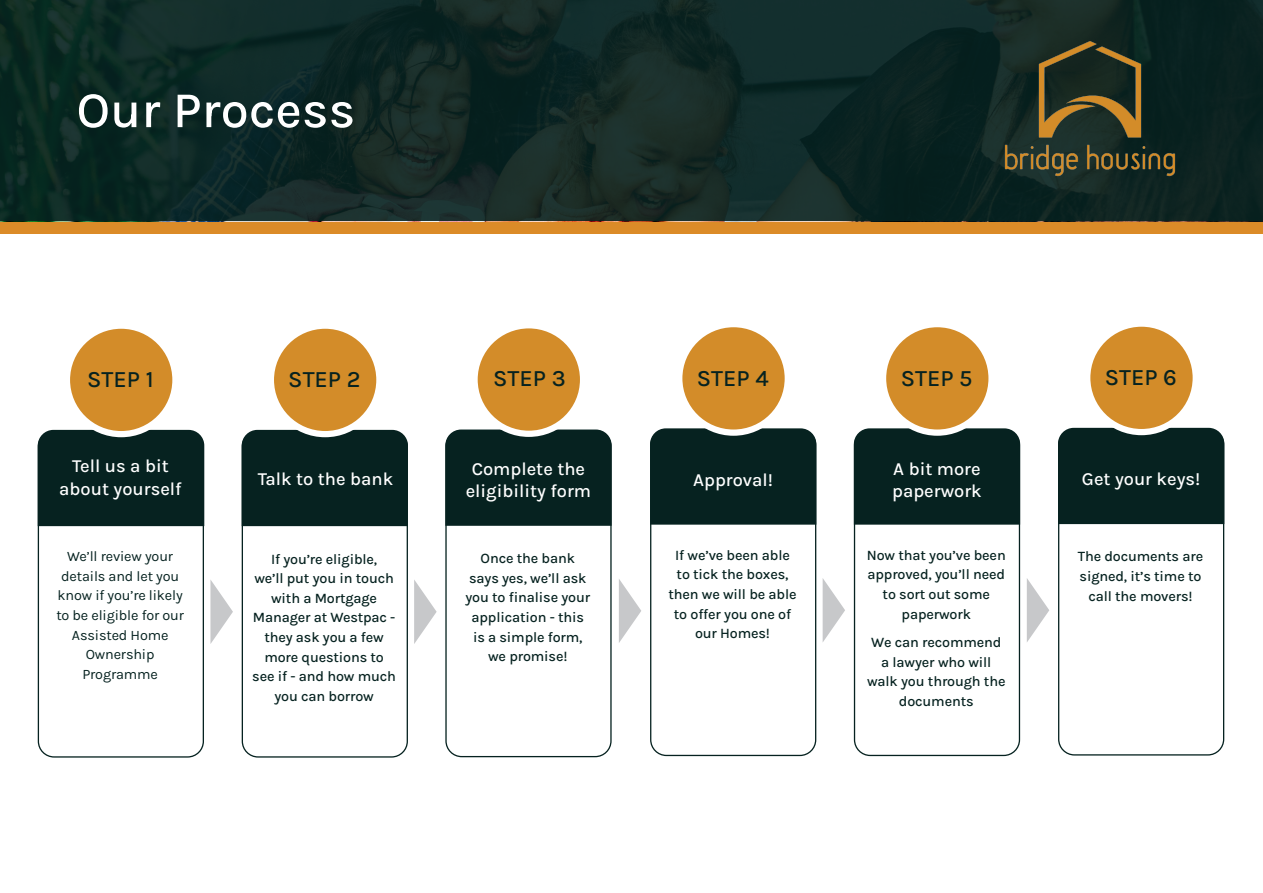
<style>
.page{position:relative;width:1263px;height:893px;background:#fff}
.page>*{position:absolute;margin:0;border:0;box-sizing:border-box;transform-origin:0 0}
.t1{font:500 50.85px "Karla";color:#fff}
.t2{font:500 23.25px "Karla";color:#062220}
.t3{font:500 18.3px/22.2px "Karla";color:#fff;text-align:center}
.t4{font:500 14.4px/19.6px "Karla";letter-spacing:-.01em;color:#062220;text-align:center}
.t5{font:14.4px/19.6px "Karla";letter-spacing:-.01em;color:#062220;text-align:center}
</style>
<div class="page">
<div style="left:0;top:201px;width:1263px;height:32px;background:#db8b28"></div>
<div style="left:0;top:0;width:1263px;height:221px;background:linear-gradient(to right,#102b26,#102523)"></div>
<img style="left:1001px;top:29px;width:178px;height:164px">
<div style="left:38px;top:430px;width:166px;height:328px;border:1px solid #062220;border-radius:16px"></div>
<div style="left:38px;top:430px;width:166px;height:96px;background:#062220"></div>
<div style="left:67px;top:326px;width:108px;height:108px;background:#d38c29;border-radius:50%"></div>
<div style="left:64px;top:323px;width:115px;height:114px;border:6px solid #fff;border-radius:50%"></div>
<div style="left:242px;top:430px;width:166px;height:328px;border:1px solid #062220;border-radius:16px"></div>
<div style="left:242px;top:430px;width:166px;height:96px;background:#062220"></div>
<div style="left:271px;top:326px;width:108px;height:108px;background:#d38c29;border-radius:50%"></div>
<div style="left:268px;top:323px;width:114px;height:114px;border:6px solid #fff;border-radius:50%"></div>
<div style="left:445px;top:430px;width:167px;height:327px;border:1px solid #062220;border-radius:16px"></div>
<div style="left:445px;top:429px;width:167px;height:97px;background:#062220"></div>
<div style="left:475px;top:325px;width:108px;height:109px;background:#d38c29;border-radius:50%"></div>
<div style="left:471px;top:322px;width:115px;height:115px;border:6px solid #fff;border-radius:50%"></div>
<div style="left:650px;top:429px;width:166px;height:327px;border:1px solid #062220;border-radius:16px"></div>
<div style="left:650px;top:428px;width:166px;height:97px;background:#062220"></div>
<div style="left:679px;top:324px;width:109px;height:109px;background:#d38c29;border-radius:50%"></div>
<div style="left:676px;top:321px;width:115px;height:115px;border:6px solid #fff;border-radius:50%"></div>
<div style="left:854px;top:429px;width:166px;height:327px;border:1px solid #062220;border-radius:16px"></div>
<div style="left:854px;top:428px;width:166px;height:97px;background:#062220"></div>
<div style="left:883px;top:324px;width:108px;height:109px;background:#d38c29;border-radius:50%"></div>
<div style="left:880px;top:321px;width:115px;height:115px;border:6px solid #fff;border-radius:50%"></div>
<div style="left:1058px;top:428px;width:166px;height:328px;border:1px solid #062220;border-radius:16px"></div>
<div style="left:1058px;top:428px;width:166px;height:96px;background:#062220"></div>
<div style="left:1087px;top:324px;width:109px;height:108px;background:#d38c29;border-radius:50%"></div>
<div style="left:1084px;top:320px;width:115px;height:115px;border:6px solid #fff;border-radius:50%"></div>
<svg style="left:210px;top:580px;width:23px;height:64px"></svg>
<svg style="left:414px;top:580px;width:23px;height:64px"></svg>
<svg style="left:619px;top:579px;width:22px;height:64px"></svg>
<svg style="left:823px;top:579px;width:22px;height:63px"></svg>
<svg style="left:1027px;top:578px;width:22px;height:64px"></svg>
<p class="t1" style="left:76px;top:77px;width:280px">Our Process</p>
<p class="t2" style="left:87px;top:364px;width:68px">STEP 1</p>
<p class="t2" style="left:288px;top:364px;width:74px">STEP 2</p>
<p class="t2" style="left:493px;top:363px;width:74px">STEP 3</p>
<p class="t2" style="left:697px;top:363px;width:73px">STEP 4</p>
<p class="t2" style="left:901px;top:363px;width:73px">STEP 5</p>
<p class="t2" style="left:1105px;top:362px;width:74px">STEP 6</p>
<p class="t3" style="left:72px;top:455px;width:98px">Tell us a bit</p>
<p class="t3" style="left:59px;top:477px;width:124px">about yourself</p>
<p class="t3" style="left:258px;top:467px;width:137px">Talk to the bank</p>
<p class="t3" style="left:466px;top:457px;width:127px">Complete the eligibility form</p>
<p class="t3" style="left:693px;top:468px;width:81px">Approval!</p>
<p class="t3" style="left:893px;top:457px;width:89px">A bit more</p>
<p class="t3" style="left:892px;top:479px;width:91px">paperwork</p>
<p class="t3" style="left:1082px;top:467px;width:120px">Get your keys!</p>
<p class="t5" style="left:56px;top:546px;width:129px">We’ll review your details and let you know if you’re likely to be eligible for our<br>Assisted Home<br>Ownership<br>Programme</p>
<p class="t4" style="left:271px;top:548px;width:108px">If you’re eligible,</p>
<p class="t4" style="left:254px;top:568px;width:141px">we’ll put you in touch with a Mortgage</p>
<p class="t4" style="left:253px;top:607px;width:144px">Manager at Westpac - they ask you a few</p>
<p class="t4" style="left:264px;top:647px;width:121px">more questions to</p>
<p class="t4" style="left:252px;top:666px;width:145px">see if - and how much</p>
<p class="t4" style="left:274px;top:686px;width:101px">you can borrow</p>
<p class="t4" style="left:481px;top:548px;width:96px">Once the bank</p>
<p class="t4" style="left:469px;top:568px;width:119px">says yes, we’ll ask</p>
<p class="t4" style="left:465px;top:587px;width:126px">you to finalise your</p>
<p class="t4" style="left:471px;top:607px;width:114px">application - this</p>
<p class="t4" style="left:473px;top:627px;width:111px">is a simple form,</p>
<p class="t4" style="left:488px;top:646px;width:81px">we promise!</p>
<p class="t4" style="left:668px;top:545px;width:130px">If we’ve been able to tick the boxes, then we will be able to offer you one of our Homes!</p>
<p class="t4" style="left:867px;top:545px;width:140px">Now that you’ve been approved, you’ll need to sort out some paperwork</p>
<p class="t4" style="left:867px;top:632px;width:140px">We can recommend a lawyer who will walk you through the documents</p>
<p class="t4" style="left:1078px;top:546px;width:127px;text-align:left">The documents are signed, it’s time to</p>
<p class="t4" style="left:1088px;top:586px;width:106px">call the movers!</p>
</div>
